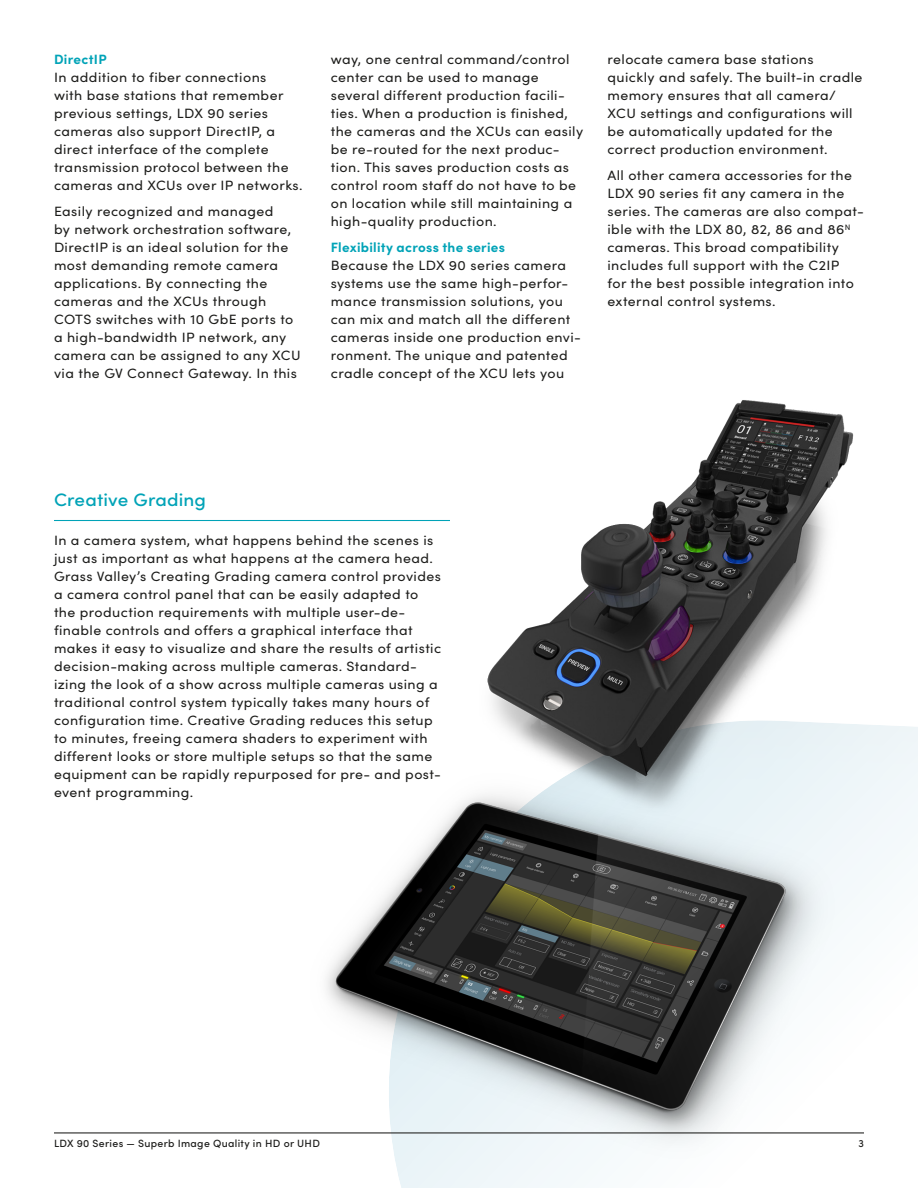
<style>
.page{position:relative;width:918px;height:1188px;background:#fff}
.page>*{position:absolute;margin:0;border:0;box-sizing:border-box;transform-origin:0 0}
.t1{font:500 18px "Sofia Pro";letter-spacing:.01em;color:#00a3b7;scale:1.05 1}
.t2{font:13.5px/18px "Sofia Pro";letter-spacing:.03em;color:#1d1d1b;scale:1.05 1}
.t3{font:700 13.5px "Sofia Pro";letter-spacing:.02em;color:#00a3b7}
.t4{font:500 10.5px "Sofia Pro";letter-spacing:.03em;color:#1d1d1b}
</style>
<div class="page">
<svg style="left:396px;top:727px;width:522px;height:461px"></svg>
<hr style="left:54px;top:1132px;width:810px;height:1px;background:#1d1d1b">
<img style="left:243px;top:770px;width:602px;height:392px">
<img style="left:480px;top:400px;width:429px;height:430px">
<hr style="left:54px;top:520px;width:396px;height:1px;background:#00a3b7">
<p class="t3" style="left:54px;top:49px;width:54px">DirectIP</p>
<p class="t2" style="left:54px;top:67px;width:238px">In addition to fiber connections<br>with base stations that remember previous settings, LDX 90 series cameras also support DirectIP, a direct interface of the complete transmission protocol between the cameras and XCUs over IP networks.</p>
<p class="t2" style="left:54px;top:202px;width:236px">Easily recognized and managed<br>by network orchestration software,<br>DirectIP is an ideal solution for the most demanding remote camera applications. By connecting the cameras and the XCUs through<br>COTS switches with 10 GbE ports to a high-bandwidth IP network, any camera can be assigned to any XCU via the GV Connect Gateway. In this</p>
<p class="t2" style="left:331px;top:49px;width:242px">way, one central command/control center can be used to manage several different production facili&shy;ties. When a production is finished, the cameras and the XCUs can easily be re-routed for the next produc&shy;tion. This saves production costs as control room staff do not have to be on location while still maintaining a high-quality production.</p>
<p class="t3" style="left:331px;top:237px;width:176px">Flexibility across the series</p>
<p class="t2" style="left:331px;top:256px;width:240px">Because the LDX 90 series camera systems use the same high-perfor&shy;mance transmission solutions, you can mix and match all the different cameras inside one production envi&shy;ronment. The unique and patented cradle concept of the XCU lets you</p>
<p class="t2" style="left:608px;top:49px;width:244px">relocate camera base stations quickly and safely. The built-in cradle memory ensures that all camera/ XCU settings and configurations will be automatically updated for the correct production environment.</p>
<p class="t2" style="left:607px;top:166px;width:246px">All other camera accessories for the LDX 90 series fit any camera in the series. The cameras are also compat&shy;ible with the LDX 80, 82, 86 and 86<sup>N </sup>cameras. This broad compatibility includes full support with the C2IP<br>for the best possible integration into external control systems.</p>
<h1 class="t1" style="left:54px;top:487px;width:146px">Creative Grading</h1>
<p class="t2" style="left:54px;top:530px;width:370px">In a camera system, what happens behind the scenes is just as important as what happens at the camera head.<br>Grass Valley’s Creating Grading camera control provides a camera control panel that can be easily adapted to the production requirements with multiple user-de&shy;finable controls and offers a graphical interface that makes it easy to visualize and share the results of artistic decision-making across multiple cameras. Standard&shy;izing the look of a show across multiple cameras using a traditional control system typically takes many hours of configuration time. Creative Grading reduces this setup to minutes, freeing camera shaders to experiment with different looks or store multiple setups so that the same equipment can be rapidly repurposed for pre- and post&shy;event programming.</p>
<p class="t4" style="left:54px;top:1136px;width:267px">LDX 90 Series — Superb Image Quality in HD or UHD</p>
<p class="t4" style="left:859px;top:1136px;width:7px">3</p>
</div>
